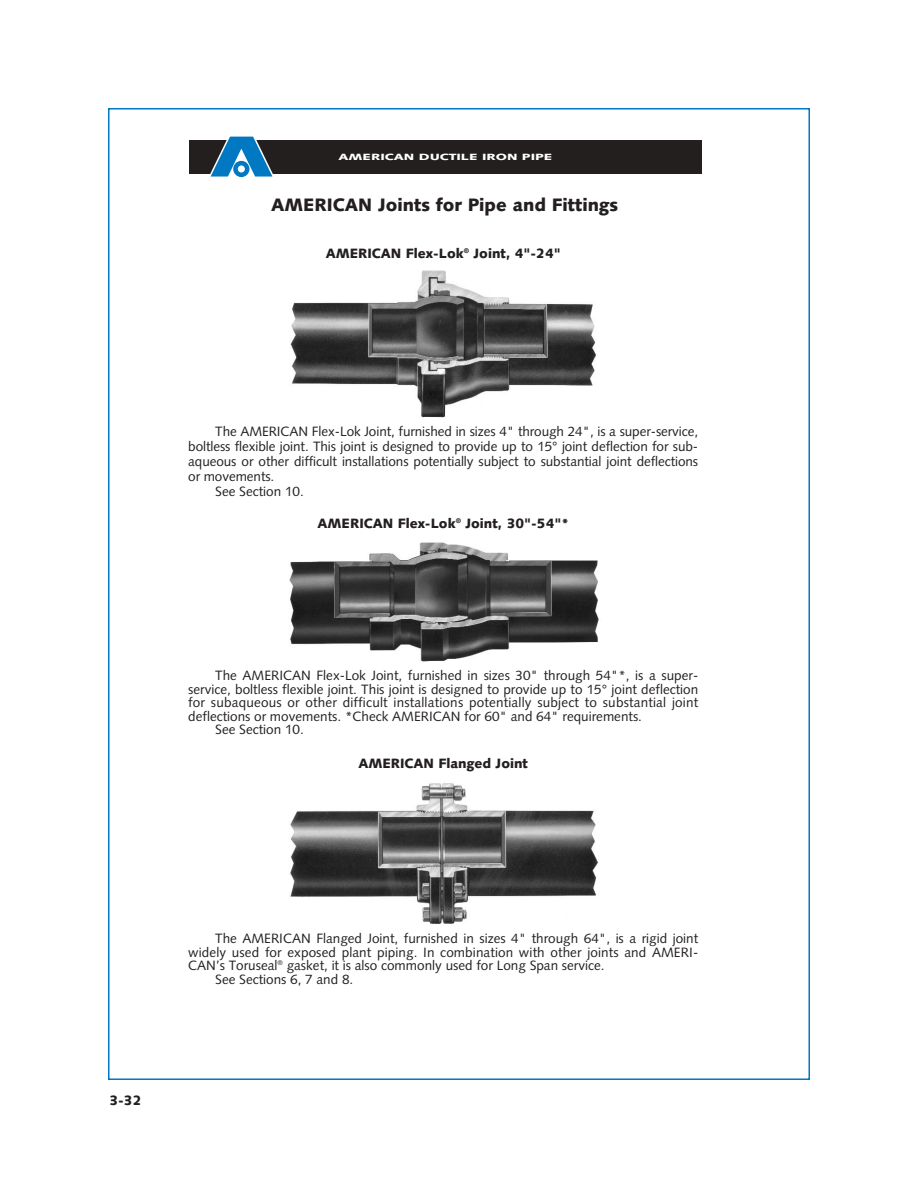
<style>
.page{position:relative;width:918px;height:1188px;background:#fff}
.page>*{position:absolute;margin:0;border:0;box-sizing:border-box;transform-origin:0 0}
.t1{font:900 18px "Syntax";color:#231f1f}
.t2{font:13.5px "Syntax";color:#231f1f}
.t3{font:900 13.5px "Syntax";color:#231f1f}
.t4{font:900 9px "Syntax";color:#fff;scale:1.5 1}
</style>
<div class="page">
<div style="left:189px;top:140px;width:513px;height:33px;background:#231f1f"></div>
<svg style="left:206px;top:136px;width:71px;height:42px"></svg>
<img style="left:290px;top:783px;width:308px;height:141px">
<img style="left:290px;top:270px;width:306px;height:148px">
<img style="left:289px;top:542px;width:310px;height:119px">
<p class="t4" style="left:339px;top:153px;width:144px">AMERICAN DUCTILE IRON PIPE</p>
<h1 class="t1" style="left:271px;top:197px;width:349px">AMERICAN Joints for Pipe and Fittings</h1>
<p class="t3" style="left:326px;top:248px;width:237px">AMERICAN Flex-Lok<sup>®</sup> Joint, 4"-24"</p>
<p class="t2" style="left:215px;top:426px;width:484px">The AMERICAN Flex-Lok Joint, furnished in sizes 4" through 24", is a super-service,</p>
<p class="t2" style="left:188px;top:441px;width:511px">boltless flexible joint. This joint is designed to provide up to 15° joint deflection for sub-</p>
<p class="t2" style="left:188px;top:456px;width:511px">aqueous or other difficult installations potentially subject to substantial joint deflections</p>
<p class="t2" style="left:188px;top:471px;width:88px">or movements.</p>
<p class="t2" style="left:215px;top:486px;width:90px">See Section 10.</p>
<p class="t3" style="left:318px;top:518px;width:253px">AMERICAN Flex-Lok<sup>®</sup> Joint, 30"-54"*</p>
<p class="t2" style="left:215px;top:670px;width:484px">The AMERICAN Flex-Lok Joint, furnished in sizes 30" through 54"*, is a super-</p>
<p class="t2" style="left:188px;top:684px;width:512px">service, boltless flexible joint. This joint is designed to provide up to 15° joint deflection</p>
<p class="t2" style="left:188px;top:697px;width:512px">for subaqueous or other difficult installations potentially subject to substantial joint</p>
<p class="t2" style="left:188px;top:711px;width:455px">deflections or movements. *Check AMERICAN for 60" and 64" requirements.</p>
<p class="t2" style="left:215px;top:724px;width:90px">See Section 10.</p>
<p class="t3" style="left:358px;top:758px;width:171px">AMERICAN Flanged Joint</p>
<p class="t3" style="left:110px;top:1095px;width:33px">3-32</p>
<p class="t2" style="left:215px;top:933px;width:485px">The AMERICAN Flanged Joint, furnished in sizes 4" through 64", is a rigid joint</p>
<p class="t2" style="left:188px;top:946px;width:511px">widely used for exposed plant piping. In combination with other joints and AMERI-</p>
<p class="t2" style="left:188px;top:960px;width:418px">CAN’s Toruseal<sup>®</sup> gasket, it is also commonly used for Long Span service.</p>
<p class="t2" style="left:215px;top:973px;width:140px">See Sections 6, 7 and 8.</p>
</div>
